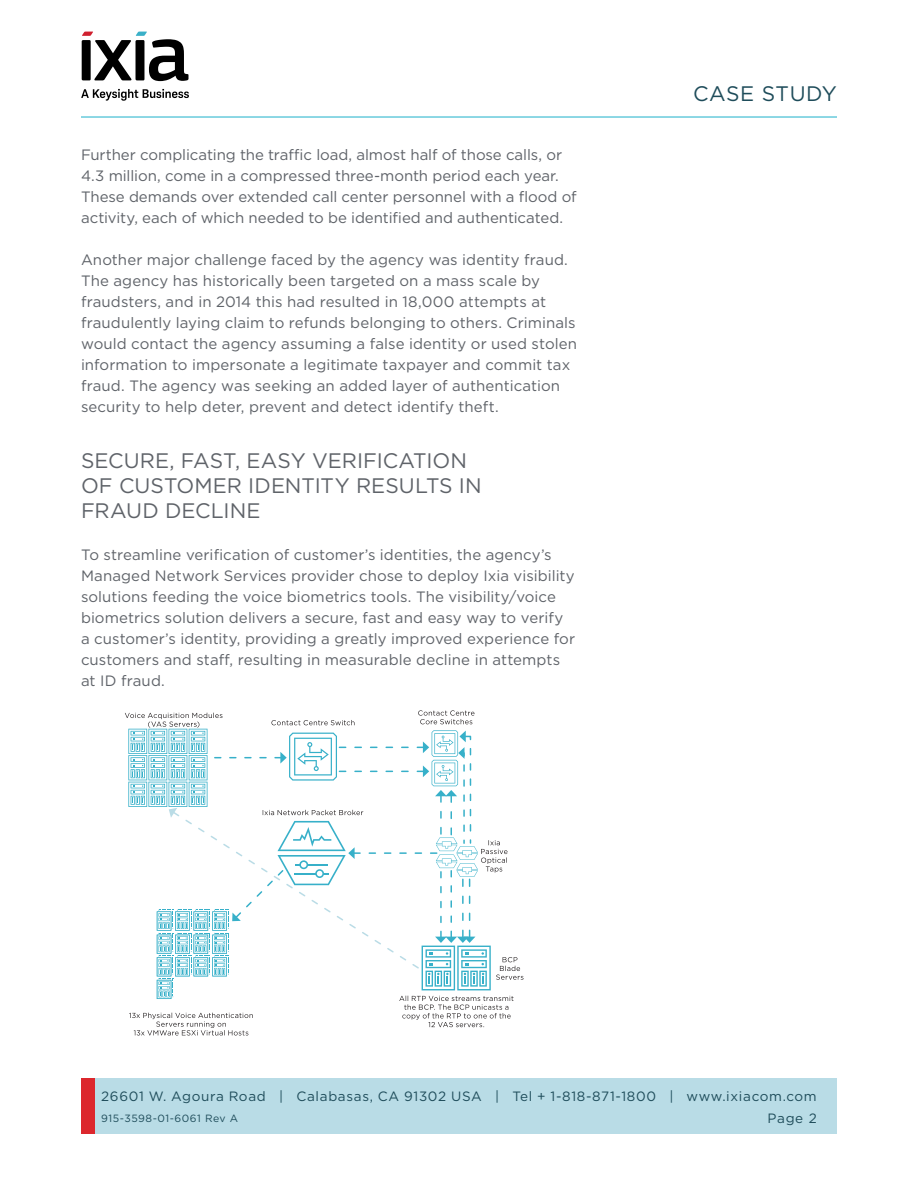
<style>
.page{position:relative;width:918px;height:1188px;background:#fff}
.page>*{position:absolute;margin:0;border:0;box-sizing:border-box;transform-origin:0 0}
.t1{font:21px/25.2px "Gotham";color:#5f6369}
.Subtitle{font:21px "Gotham";letter-spacing:.025em;color:#1e4c5a}
.t2{font:15px/21px "Gotham";letter-spacing:.005em;color:#5f6369}
.Footer_Website{font:13.5px "Gotham";letter-spacing:.05em;color:#1e4c5a}
.Date__Page_Number{font:13.5px "Gotham";color:#1e4c5a}
.Doc_Number{font:10.5px "Gotham";letter-spacing:.045em;color:#1e4c5a}
</style>
<div class="page">
<svg style="left:125px;top:710px;width:399px;height:326px"></svg>
<div style="left:81px;top:1079px;width:756px;height:55px;background:#b9dce6"></div>
<div style="left:81px;top:1079px;width:13px;height:55px;background:#dc272d"></div>
<hr style="left:81px;top:117px;width:756px;height:1px;background:#1cb0ca">
<svg style="left:81px;top:89px;width:108px;height:12px"></svg>
<svg style="left:82px;top:32px;width:107px;height:49px"></svg>
<p class="t2" style="left:81px;top:144px;width:497px">Further complicating the traffic load, almost half of those calls, or 4.3 million, come in a compressed three-month period each year.<br>These demands over extended call center personnel with a flood of activity, each of which needed to be identified and authenticated.</p>
<p class="t2" style="left:81px;top:249px;width:498px">Another major challenge faced by the agency was identity fraud.<br>The agency has historically been targeted on a mass scale by fraudsters, and in 2014 this had resulted in 18,000 attempts at fraudulently laying claim to refunds belonging to others. Criminals would contact the agency assuming a false identity or used stolen information to impersonate a legitimate taxpayer and commit tax fraud. The agency was seeking an added layer of authentication security to help deter, prevent and detect identify theft.</p>
<p class="t1" style="left:81px;top:447px;width:402px">SECURE, FAST, EASY VERIFICATION<br>OF CUSTOMER IDENTITY RESULTS IN<br>FRAUD DECLINE</p>
<p class="t2" style="left:81px;top:544px;width:496px">To streamline verification of customer’s identities, the agency’s Managed Network Services provider chose to deploy Ixia visibility solutions feeding the voice biometrics tools. The visibility/voice biometrics solution delivers a secure, fast and easy way to verify a customer’s identity, providing a greatly improved experience for customers and staff, resulting in measurable decline in attempts at ID fraud.</p>
<p class="Subtitle" style="left:693px;top:80px;width:145px">CASE STUDY</p>
<p class="Footer_Website" style="left:101px;top:1087px;width:717px">26601 W. Agoura Road | Calabasas, CA 91302 USA | Tel + 1-818-871-1800 | www.ixiacom.com</p>
<p class="Doc_Number" style="left:101px;top:1112px;width:139px">915-3598-01-6061 Rev A</p>
<p class="Date__Page_Number" style="left:768px;top:1110px;width:51px">Page 2</p>
</div>
